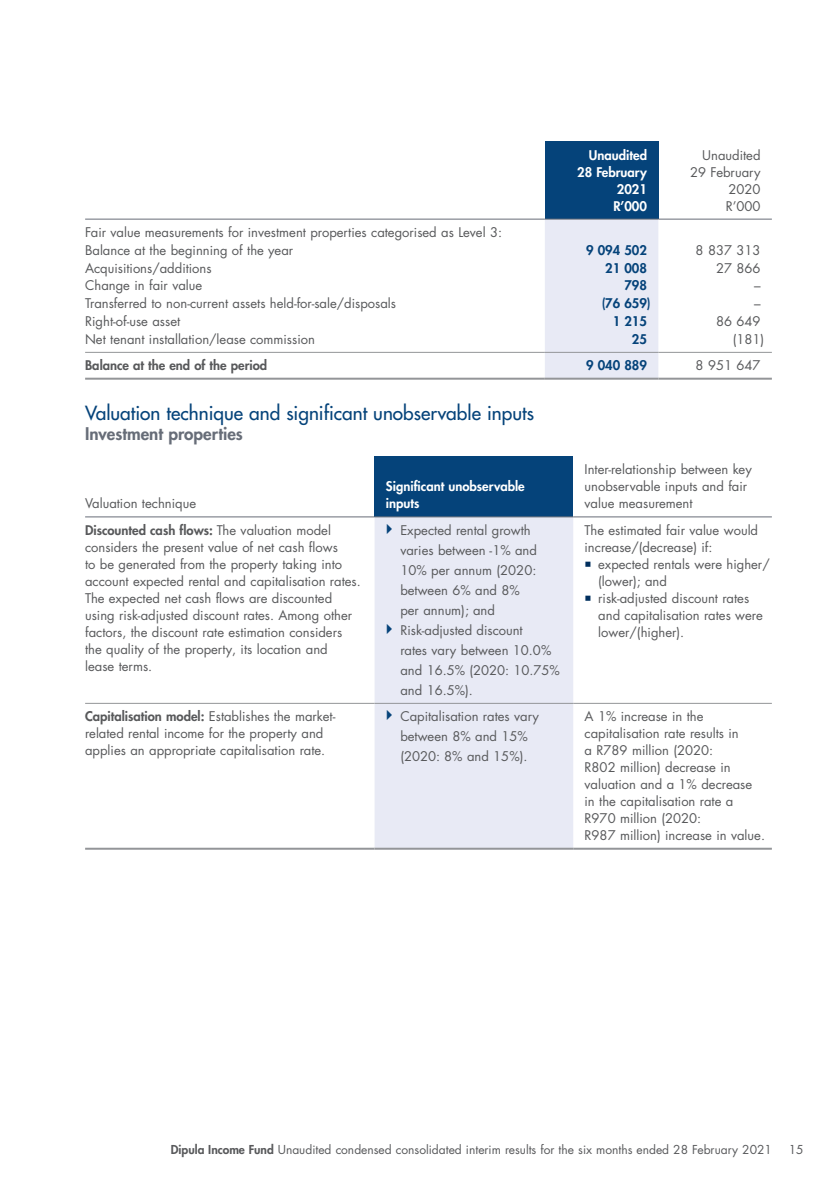
<style>
.page{position:relative;width:840px;height:1191px;background:#fff}
.page>*{position:absolute;margin:0;border:0;box-sizing:border-box;transform-origin:0 0}
.t1{font:500 19px "Futura LT Pro";color:#05437a}
.t2{font:800 17px "Futura LT Pro";color:#676d78}
.t3{font:13px/17px "Futura LT Pro";color:#58595b}
.t4{font:800 13px/17px "Futura LT Pro";color:#fff;text-align:right}
.t5{font:800 13px "Futura LT Pro";color:#05437a}
.t6{font:800 13px "Futura LT Pro";color:#58595b}
.t7{font:12px "Futura LT Pro";color:#58595b}
.s1{font-weight:800}
.s2{color:#002f5e}
</style>
<div class="page">
<div style="left:544px;top:142px;width:114px;height:77px;background:#05437a"></div>
<div style="left:544px;top:220px;width:114px;height:158px;background:#e8eaf5"></div>
<hr style="left:85px;top:219px;width:459px;height:1px;background:#676d78">
<hr style="left:544px;top:219px;width:114px;height:1px;background:#676d78">
<hr style="left:658px;top:219px;width:113px;height:1px;background:#676d78">
<hr style="left:85px;top:352px;width:459px;height:1px;background:#939598">
<hr style="left:544px;top:352px;width:114px;height:1px;background:#939598">
<hr style="left:658px;top:352px;width:113px;height:1px;background:#939598">
<hr style="left:85px;top:378px;width:459px;height:2px;background:#939598">
<hr style="left:544px;top:378px;width:114px;height:2px;background:#939598">
<hr style="left:658px;top:378px;width:113px;height:2px;background:#939598">
<div style="left:374px;top:456px;width:199px;height:61px;background:#05437a"></div>
<div style="left:374px;top:517px;width:199px;height:330px;background:#e8eaf5"></div>
<hr style="left:85px;top:516px;width:289px;height:1px;background:#676d78">
<hr style="left:573px;top:516px;width:198px;height:1px;background:#676d78">
<hr style="left:374px;top:516px;width:199px;height:1px;background:#676d78">
<hr style="left:85px;top:703px;width:289px;height:1px;background:#939598">
<hr style="left:374px;top:703px;width:199px;height:1px;background:#939598">
<hr style="left:573px;top:703px;width:198px;height:1px;background:#939598">
<hr style="left:85px;top:847px;width:289px;height:2px;background:#939598">
<hr style="left:374px;top:847px;width:199px;height:2px;background:#939598">
<hr style="left:573px;top:847px;width:198px;height:2px;background:#939598">
<svg style="left:387px;top:523px;width:20px;height:12px"></svg>
<svg style="left:387px;top:623px;width:20px;height:12px"></svg>
<svg style="left:387px;top:710px;width:20px;height:11px"></svg>
<p class="t3" style="left:85px;top:223px;width:418px;line-height:17.8px">Fair value measurements for investment properties categorised as Level 3:<br>Balance at the beginning of the year</p>
<p class="t4" style="left:577px;top:146px;width:71px">Unaudited<br>28 February<br>2021<br>R’000</p>
<p class="t3" style="left:689px;top:146px;width:72px;text-align:right">Unaudited<br>29 February<br>2020<br>R’000</p>
<p class="t5" style="left:585px;top:240px;width:62px">9 094 502</p>
<p class="t3" style="left:695px;top:241px;width:66px">8 837 313</p>
<p class="t3" style="left:85px;top:259px;width:128px">Acquisitions/additions</p>
<p class="t5" style="left:605px;top:258px;width:43px">21 008</p>
<p class="t3" style="left:715px;top:259px;width:46px">27 866</p>
<p class="t3" style="left:85px;top:277px;width:119px">Change in fair value</p>
<p class="t5" style="left:624px;top:276px;width:24px">798</p>
<p class="t3" style="left:753px;top:277px;width:8px">–</p>
<p class="t3" style="left:85px;top:295px;width:312px">Transferred to non-current assets held-for-sale/disposals</p>
<p class="t5" style="left:601px;top:293px;width:50px">(76 659)</p>
<p class="t3" style="left:753px;top:295px;width:8px">–</p>
<p class="t3" style="left:85px;top:312px;width:96px">Right-of-use asset</p>
<p class="t5" style="left:612px;top:311px;width:36px">1 215</p>
<p class="t3" style="left:715px;top:312px;width:46px">86 649</p>
<p class="t3" style="left:85px;top:330px;width:231px">Net tenant installation/lease commission</p>
<p class="t5" style="left:631px;top:329px;width:17px">25</p>
<p class="t3" style="left:732px;top:330px;width:33px">(181)</p>
<p class="t6" style="left:85px;top:355px;width:183px">Balance at the end of the period</p>
<p class="t5" style="left:585px;top:355px;width:62px">9 040 889</p>
<p class="t3" style="left:695px;top:357px;width:66px">8 951 647</p>
<h1 class="t1" style="left:85px;top:398px;width:450px">Valuation technique and significant unobservable inputs</h1>
<h2 class="t2" style="left:85px;top:420px;width:159px">Investment properties</h2>
<p class="t3" style="left:85px;top:495px;width:112px">Valuation technique</p>
<p class="t4" style="left:386px;top:477px;width:140px;text-align:left">Significant unobservable inputs</p>
<p class="t3" style="left:584px;top:461px;width:169px">Inter-relationship between key unobservable inputs and fair value measurement</p>
<p class="t3" style="left:85px;top:521px;width:277px"><span class="s1">Discounted cash flows:</span> The valuation model considers the present value of net cash flows<br>to be generated from the property taking into account expected rental and capitalisation rates.<br>The expected net cash flows are discounted using risk-adjusted discount rates. Among other factors, the discount rate estimation considers the quality of the property, its location and<br>lease terms.</p>
<p class="t3" style="left:400px;top:520px;width:161px;line-height:20px">Expected rental growth varies between -1% and<br>10% per annum (2020: between 6% and 8%<br>per annum); and<br>Risk-adjusted discount<br>rates vary between 10.0% and 16.5% (2020: 10.75% and 16.5%).</p>
<p class="t3" style="left:584px;top:521px;width:175px">The estimated fair value would increase/(decrease) if:</p>
<p class="t3" style="left:598px;top:555px;width:173px;text-indent:-14px"><span class="s2">○</span> expected rentals were higher/ (lower); and</p>
<p class="t3" style="left:598px;top:589px;width:166px;text-indent:-14px"><span class="s2">○</span> risk-adjusted discount rates and capitalisation rates were lower/(higher).</p>
<p class="t3" style="left:85px;top:707px;width:252px"><span class="s1">Capitalisation model:</span> Establishes the market&shy;related rental income for the property and applies an appropriate capitalisation rate.</p>
<p class="t3" style="left:400px;top:706px;width:140px;line-height:20px">Capitalisation rates vary between 8% and 15% (2020: 8% and 15%).</p>
<p class="t3" style="left:584px;top:707px;width:182px">A 1% increase in the capitalisation rate results in<br>a R789 million (2020:<br>R802 million) decrease in valuation and a 1% decrease in the capitalisation rate a<br>R970 million (2020:<br>R987 million) increase in value.</p>
<p class="t7" style="left:171px;top:1141px;width:602px"><span class="s1">Dipula Income Fund</span> Unaudited condensed consolidated interim results for the six months ended 28 February 2021</p>
<p class="t7" style="left:788px;top:1141px;width:16px">15</p>
</div>
